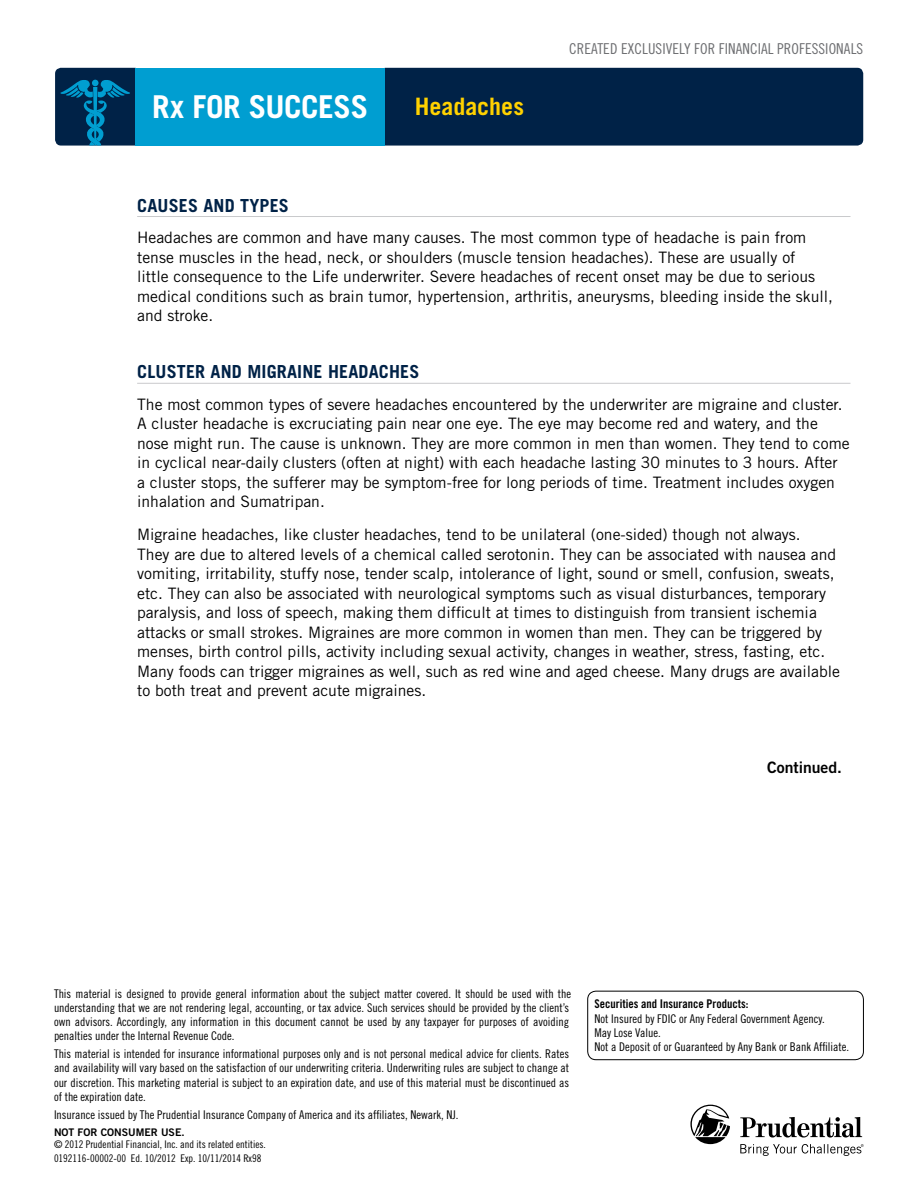
<style>
.page{position:relative;width:918px;height:1188px;background:#fff}
.page>*{position:absolute;margin:0;border:0;box-sizing:border-box;transform-origin:0 0}
.t1{font:700 31.5px "Trade Gothic LT Std";letter-spacing:-.015em;color:#fff}
.t2{font:700 24px "Trade Gothic LT Std";letter-spacing:-.005em;color:#ffd200}
.t3{font:700 18px "Trade Gothic LT Std";letter-spacing:.01em;color:#002247}
.t4{font:15.75px/19.5px "Trade Gothic LT Std";color:#000}
.t5{font:15.75px "Trade Gothic LT Std Bd 2";color:#000}
.t6{font:15px "Trade Gothic LT Std Cn 18";letter-spacing:.005em;color:#6d6e71}
.t7{font:12px/14.2px "Trade Gothic LT Std Cn 18";color:#000}
.t8{font:12px "Trade Gothic LT Std Bd Cn 20";color:#000}
.t9{font:10.5px/13.5px "Trade Gothic LT Std Cn 18";color:#000}
.t10{font:10.5px "Trade Gothic LT Std Bd 2";color:#000}
</style>
<div class="page">
<hr style="left:137px;top:216px;width:713px;height:1px;background:#c9cacc">
<hr style="left:137px;top:383px;width:713px;height:1px;background:#c9cacc">
<svg style="left:55px;top:68px;width:81px;height:78px;background:#023c64"></svg>
<div style="left:385px;top:68px;width:478px;height:78px;background:#002247"></div>
<div style="left:136px;top:68px;width:249px;height:78px;background:#009ed1"></div>
<svg style="left:690px;top:1105px;width:174px;height:51px"></svg>
<div style="left:588px;top:991px;width:276px;height:69px;border:1px solid #000;border-radius:8px"></div>
<h1 class="t1" style="left:152px;top:87px;width:183px">RX FOR SUCCESS</h1>
<h2 class="t2" style="left:415px;top:92px;width:111px">HEADACHES</h2>
<p class="t6" style="left:569px;top:40px;width:8px">created</p>
<p class="t6" style="left:621px;top:40px;width:21px">exclusivel</p>
<p class="t6" style="left:684px;top:40px;width:42px">y for financial</p>
<p class="t6" style="left:777px;top:40px;width:29px">professi</p>
<p class="t6" style="left:829px;top:40px;width:15px">onals</p>
<p class="t3" style="left:137px;top:194px;width:153px">CAUSES AND TYPES</p>
<p class="t4" style="left:137px;top:228px;width:697px">Headaches are common and have many causes. The most common type of headache is pain from tense muscles in the head, neck, or shoulders (muscle tension headaches). These are usually of<br>little consequence to the Life underwriter. Severe headaches of recent onset may be due to serious medical conditions such as brain tumor, hypertension, arthritis, aneurysms, bleeding inside the skull, and stroke.</p>
<p class="t3" style="left:137px;top:361px;width:284px">CLUSTER AND MIGRAINE HEADACH ES</p>
<p class="t4" style="left:137px;top:394px;width:714px">The most common types of severe headaches encountered by the underwriter are migraine and cluster.<br>A cluster headache is excruciating pain near one eye. The eye may become red and watery, and the nose might run. The cause is unknown. They are more common in men than women. They tend to come in cyclical near-daily clusters (often at night) with each headache lasting 30 minutes to 3 hours. After<br>a cluster stops, the sufferer may be symptom-free for long periods of time. Treatment includes oxygen inhalation and Sumatripan.</p>
<p class="t4" style="left:137px;top:525px;width:704px">Migraine headaches, like cluster headaches, tend to be unilateral (one-sided) though not always.<br>They are due to altered levels of a chemical called serotonin. They can be associated with nausea and vomiting, irritability, stuffy nose, tender scalp, intolerance of light, sound or smell, confusion, sweats, etc. They can also be associated with neurological symptoms such as visual disturbances, temporary paralysis, and loss of speech, making them difficult at times to distinguish from transient ischemia attacks or small strokes. Migraines are more common in women than men. They can be triggered by menses, birth control pills, activity including sexual activity, changes in weather, stress, fasting, etc.<br>Many foods can trigger migraines as well, such as red wine and aged cheese. Many drugs are available to both treat and prevent acute migraines.</p>
<p class="t5" style="left:767px;top:757px;width:76px">Continued.</p>
<p class="t7" style="left:54px;top:986px;width:519px">This material is designed to provide general information about the subject matter covered. It should be used with the understanding that we are not rendering legal, accounting, or tax advice. Such services should be provided by the client’s own advisors. Accordingly, any information in this document cannot be used by any taxpayer for purposes of avoiding penalties under the Internal Revenue Code.</p>
<p class="t7" style="left:54px;top:1047px;width:517px;text-align:justify">This material is intended for insurance informational purposes only and is not personal medical advice for clients. Rates and availability will vary based on the satisfaction of our underwriting criteria. Underwriting rules are subject to change at our discretion. This marketing material is subject to an expiration date, and use of this material must be discontinued as of the expiration date.</p>
<p class="t7" style="left:54px;top:1107px;width:406px">Insurance issued by The Prudential Insurance Company of America and its affiliates, Newark, NJ.</p>
<p class="t10" style="left:54px;top:1125px;width:132px">NOT FOR CONSUMER USE.</p>
<p class="t9" style="left:54px;top:1138px;width:213px">© 2012 Prudential Financial, Inc. and its related entities.<br>0192116-00002-00 Ed. 10/2012 Exp. 10/11/2014 Rx98</p>
<p class="t8" style="left:595px;top:997px;width:155px">Securities and Insurance Products:</p>
<p class="t7" style="left:595px;top:1011px;width:256px">Not Insured by FDIC or Any Federal Government Agency.<br>May Lose Value.<br>Not a Deposit of or Guaranteed by Any Bank or Bank Affiliate.</p>
</div>
